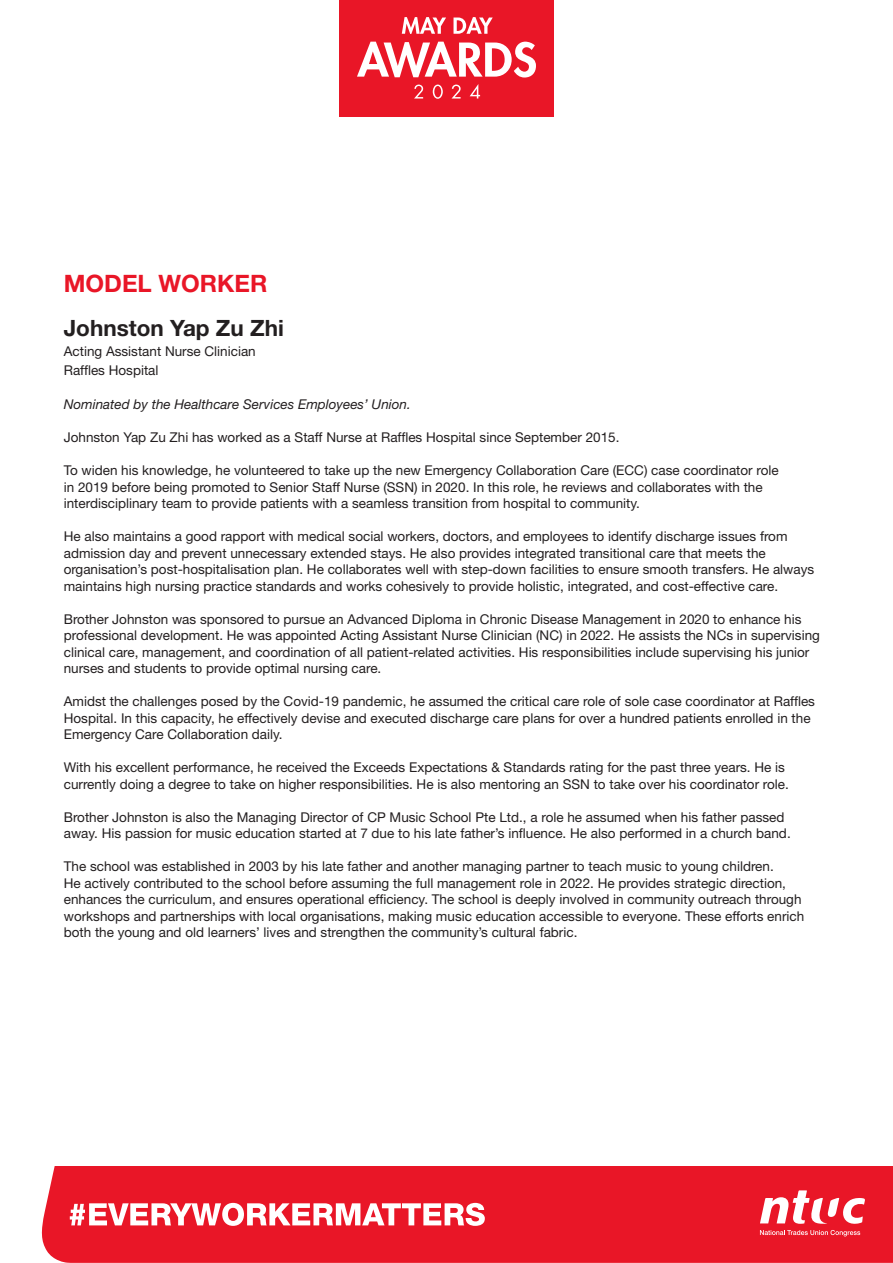
<style>
.page{position:relative;width:893px;height:1263px;background:#fff}
.page>*{position:absolute;margin:0;border:0;box-sizing:border-box;transform-origin:0 0}
.t1{font:700 24px "Helvetica Neue LT Std";color:#e91627}
.t2{font:700 22.5px "Helvetica Neue LT Std";color:#231f20}
.t3{font:13.5px/16.5px "Helvetica Neue LT Std";color:#231f20}
.t4{font:italic 13.5px "Helvetica Neue LT Std";color:#231f20}
</style>
<div class="page">
<div style="left:339px;top:0;width:215px;height:116px;background:#e91627"></div>
<svg style="left:402px;top:17px;width:44px;height:17px"></svg>
<svg style="left:453px;top:17px;width:40px;height:17px"></svg>
<svg style="left:414px;top:85px;width:9px;height:14px"></svg>
<svg style="left:433px;top:85px;width:10px;height:14px"></svg>
<svg style="left:452px;top:85px;width:9px;height:14px"></svg>
<svg style="left:470px;top:84px;width:10px;height:15px"></svg>
<svg style="left:357px;top:42px;width:179px;height:36px"></svg>
<div style="left:41px;top:1166px;width:852px;height:97px;background:#e91627"></div>
<svg style="left:760px;top:1230px;width:100px;height:6px"></svg>
<svg style="left:760px;top:1190px;width:105px;height:34px"></svg>
<svg style="left:70px;top:1203px;width:415px;height:23px"></svg>
<h1 class="t1" style="left:64px;top:269px;width:205px">MODEL WORKER</h1>
<h2 class="t2" style="left:64px;top:314px;width:222px">Johnston Yap Zu Zhi</h2>
<p class="t3" style="left:64px;top:341px;width:194px;line-height:19.5px">Acting Assistant Nurse Clinician<br>Raffles Hospital</p>
<p class="t4" style="left:64px;top:396px;width:349px">Nominated by the Healthcare Services Employees’ Union.</p>
<p class="t3" style="left:64px;top:429px;width:557px">Johnston Yap Zu Zhi has worked as a Staff Nurse at Raffles Hospital since September 2015.</p>
<p class="t3" style="left:64px;top:462px;width:716px">To widen his knowledge, he volunteered to take up the new Emergency Collaboration Care (ECC) case coordinator role in 2019 before being promoted to Senior Staff Nurse (SSN) in 2020. In this role, he reviews and collaborates with the interdisciplinary team to provide patients with a seamless transition from hospital to community.</p>
<p class="t3" style="left:64px;top:528px;width:752px">He also maintains a good rapport with medical social workers, doctors, and employees to identify discharge issues from admission day and prevent unnecessary extended stays. He also provides integrated transitional care that meets the organisation’s post-hospitalisation plan. He collaborates well with step-down facilities to ensure smooth transfers. He always maintains high nursing practice standards and works cohesively to provide holistic, integrated, and cost-effective care.</p>
<p class="t3" style="left:64px;top:610px;width:758px">Brother Johnston was sponsored to pursue an Advanced Diploma in Chronic Disease Management in 2020 to enhance his professional development. He was appointed Acting Assistant Nurse Clinician (NC) in 2022. He assists the NCs in supervising clinical care, management, and coordination of all patient-related activities. His responsibilities include supervising his junior nurses and students to provide optimal nursing care.</p>
<p class="t3" style="left:64px;top:693px;width:753px">Amidst the challenges posed by the Covid-19 pandemic, he assumed the critical care role of sole case coordinator at Raffles<br>Hospital. In this capacity, he effectively devise and executed discharge care plans for over a hundred patients enrolled in the<br>Emergency Care Collaboration daily.</p>
<p class="t3" style="left:64px;top:759px;width:727px">With his excellent performance, he received the Exceeds Expectations &amp; Standards rating for the past three years. He is currently doing a degree to take on higher responsibilities. He is also mentoring an SSN to take over his coordinator role.</p>
<p class="t3" style="left:64px;top:808px;width:728px">Brother Johnston is also the Managing Director of CP Music School Pte Ltd., a role he assumed when his father passed away. His passion for music education started at 7 due to his late father’s influence. He also performed in a church band.</p>
<p class="t3" style="left:64px;top:858px;width:742px">The school was established in 2003 by his late father and another managing partner to teach music to young children.<br>He actively contributed to the school before assuming the full management role in 2022. He provides strategic direction, enhances the curriculum, and ensures operational efficiency. The school is deeply involved in community outreach through workshops and partnerships with local organisations, making music education accessible to everyone. These efforts enrich both the young and old learners’ lives and strengthen the community’s cultural fabric.</p>
</div>
